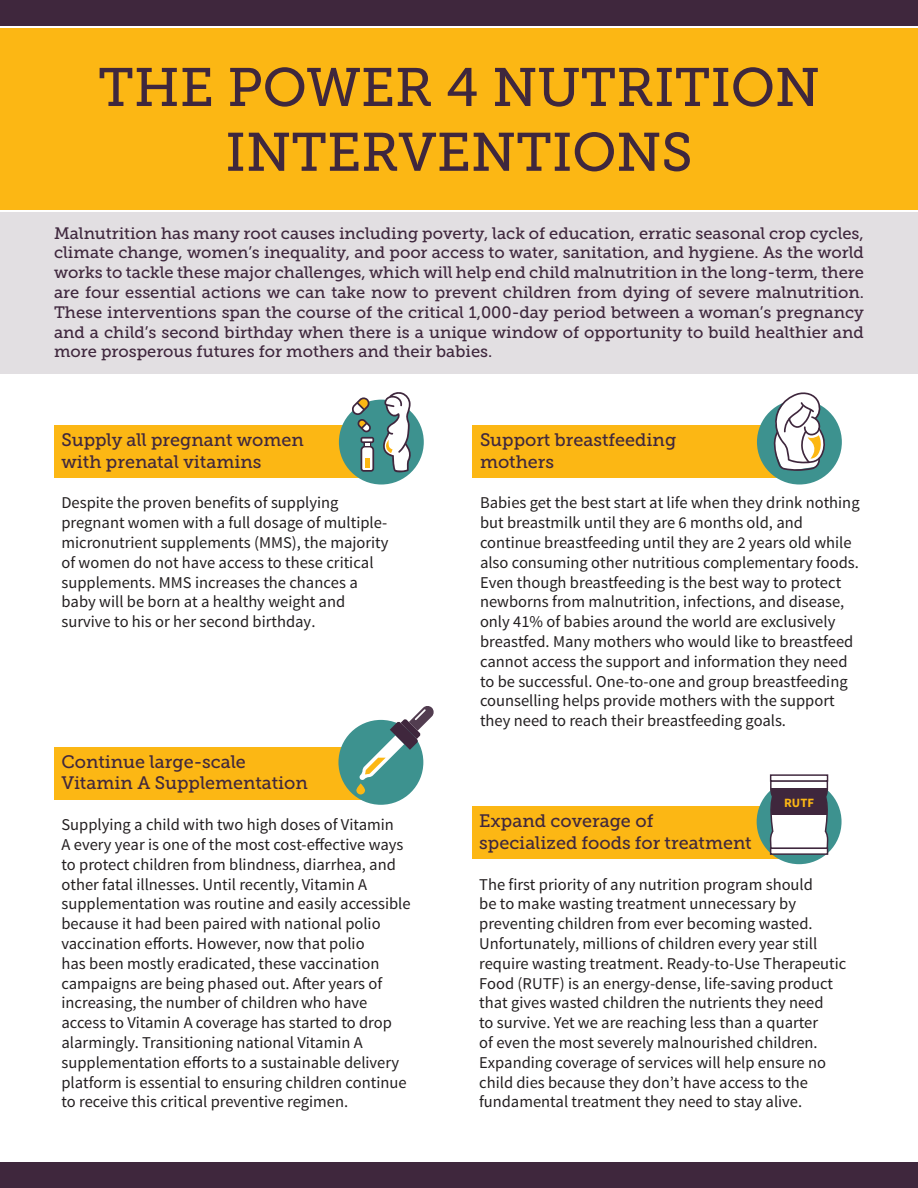
<style>
.page{position:relative;width:918px;height:1188px;background:#fff}
.page>*{position:absolute;margin:0;border:0;box-sizing:border-box;transform-origin:0 0}
.t1{font:54px/64.8px "Museo Slab 500";color:#3f273d;text-align:center}
.t2{font:18px/21.6px "Museo Slab 500";color:#3f273d}
.t3{font:16.5px/19.8px "Source Sans Pro";color:#231f20}
.t4{font:16.5px/19.8px "Museo Slab 500";color:#3f273d;text-align:justify}
.t5{font:700 12.6px "Source Sans Pro";color:#fcb714}
</style>
<div class="page">
<div style="left:0;top:212px;width:918px;height:162px;background:#e2dfe2"></div>
<div style="left:0;top:0;width:918px;height:25px;background:#3f273d"></div>
<div style="left:0;top:1163px;width:918px;height:25px;background:#3f273d"></div>
<div style="left:472px;top:425px;width:329px;height:53px;background:#fcb714"></div>
<div style="left:757px;top:400px;width:85px;height:85px;background:#3d928f;border-radius:50%"></div>
<svg style="left:771px;top:392px;width:55px;height:79px"></svg>
<div style="left:54px;top:425px;width:335px;height:53px;background:#fcb714"></div>
<div style="left:339px;top:400px;width:85px;height:85px;background:#3d928f;border-radius:50%"></div>
<svg style="left:351px;top:397px;width:23px;height:75px"></svg>
<div style="left:365px;top:458px;width:5px;height:9px;background:#fcb714"></div>
<svg style="left:383px;top:392px;width:28px;height:81px"></svg>
<div style="left:0;top:28px;width:918px;height:181px;background:#fcb714"></div>
<div style="left:54px;top:747px;width:333px;height:52px;background:#fcb714"></div>
<div style="left:338px;top:720px;width:85px;height:85px;background:#3d928f;border-radius:50%"></div>
<svg style="left:356px;top:706px;width:78px;height:88px"></svg>
<div style="left:472px;top:806px;width:328px;height:53px;background:#fcb714"></div>
<div style="left:757px;top:779px;width:85px;height:85px;background:#3d928f;border-radius:50%"></div>
<svg style="left:769px;top:779px;width:60px;height:71px;background:#a49ea7"></svg>
<div style="left:770px;top:774px;width:58px;height:8px;background:#fff;border:1px solid #3f273d"></div>
<div style="left:770px;top:848px;width:58px;height:7px;background:#fff;border:1px solid #3f273d"></div>
<p class="t1" style="left:98px;top:55px;width:723px">THE POWER 4 NUTRITION<br>INTERVENTIONS</p>
<p class="t4" style="left:54px;top:223px;width:812px">Malnutrition has many root causes including poverty, lack of education, erratic seasonal crop cycles, climate change, women’s inequality, and poor access to water, sanitation, and hygiene. As the world works to tackle these major challenges, which will help end child malnutrition in the long-term, there are four essential actions we can take now to prevent children from dying of severe malnutrition.<br>These interventions span the course of the critical 1,000-day period between a woman’s pregnancy and a child’s second birthday when there is a unique window of opportunity to build healthier and more prosperous futures for mothers and their babies.</p>
<p class="t2" style="left:62px;top:429px;width:244px">Supply all pregnant women with prenatal vitamins</p>
<p class="t3" style="left:62px;top:493px;width:329px">Despite the proven benefits of supplying pregnant women with a full dosage of multiple&shy;micronutrient supplements (MMS), the majority of women do not have access to these critical supplements. MMS increases the chances a baby will be born at a healthy weight and survive to his or her second birthday.</p>
<p class="t2" style="left:62px;top:751px;width:248px">Continue large-scale<br>Vitamin A Supplementation</p>
<p class="t3" style="left:62px;top:815px;width:351px">Supplying a child with two high doses of Vitamin<br>A every year is one of the most cost-effective ways to protect children from blindness, diarrhea, and other fatal illnesses. Until recently, Vitamin A supplementation was routine and easily accessible because it had been paired with national polio vaccination efforts. However, now that polio<br>has been mostly eradicated, these vaccination campaigns are being phased out. After years of increasing, the number of children who have access to Vitamin A coverage has started to drop alarmingly. Transitioning national Vitamin A supplementation efforts to a sustainable delivery platform is essential to ensuring children continue to receive this critical preventive regimen.</p>
<p class="t2" style="left:480px;top:429px;width:198px">Support breastfeeding mothers</p>
<p class="t3" style="left:480px;top:493px;width:381px">Babies get the best start at life when they drink nothing but breastmilk until they are 6 months old, and continue breastfeeding until they are 2 years old while also consuming other nutritious complementary foods.<br>Even though breastfeeding is the best way to protect newborns from malnutrition, infections, and disease, only 41% of babies around the world are exclusively breastfed. Many mothers who would like to breastfeed cannot access the support and information they need to be successful. One-to-one and group breastfeeding counselling helps provide mothers with the support they need to reach their breastfeeding goals.</p>
<p class="t2" style="left:479px;top:810px;width:274px">Expand coverage of specialized foods for treatment</p>
<p class="t5" style="left:784px;top:794px;width:31px">RUTF</p>
<p class="t3" style="left:479px;top:874px;width:369px">The first priority of any nutrition program should<br>be to make wasting treatment unnecessary by preventing children from ever becoming wasted.<br>Unfortunately, millions of children every year still require wasting treatment. Ready-to-Use Therapeutic Food (RUTF) is an energy-dense, life-saving product that gives wasted children the nutrients they need<br>to survive. Yet we are reaching less than a quarter<br>of even the most severely malnourished children.<br>Expanding coverage of services will help ensure no child dies because they don’t have access to the fundamental treatment they need to stay alive.</p>
</div>
